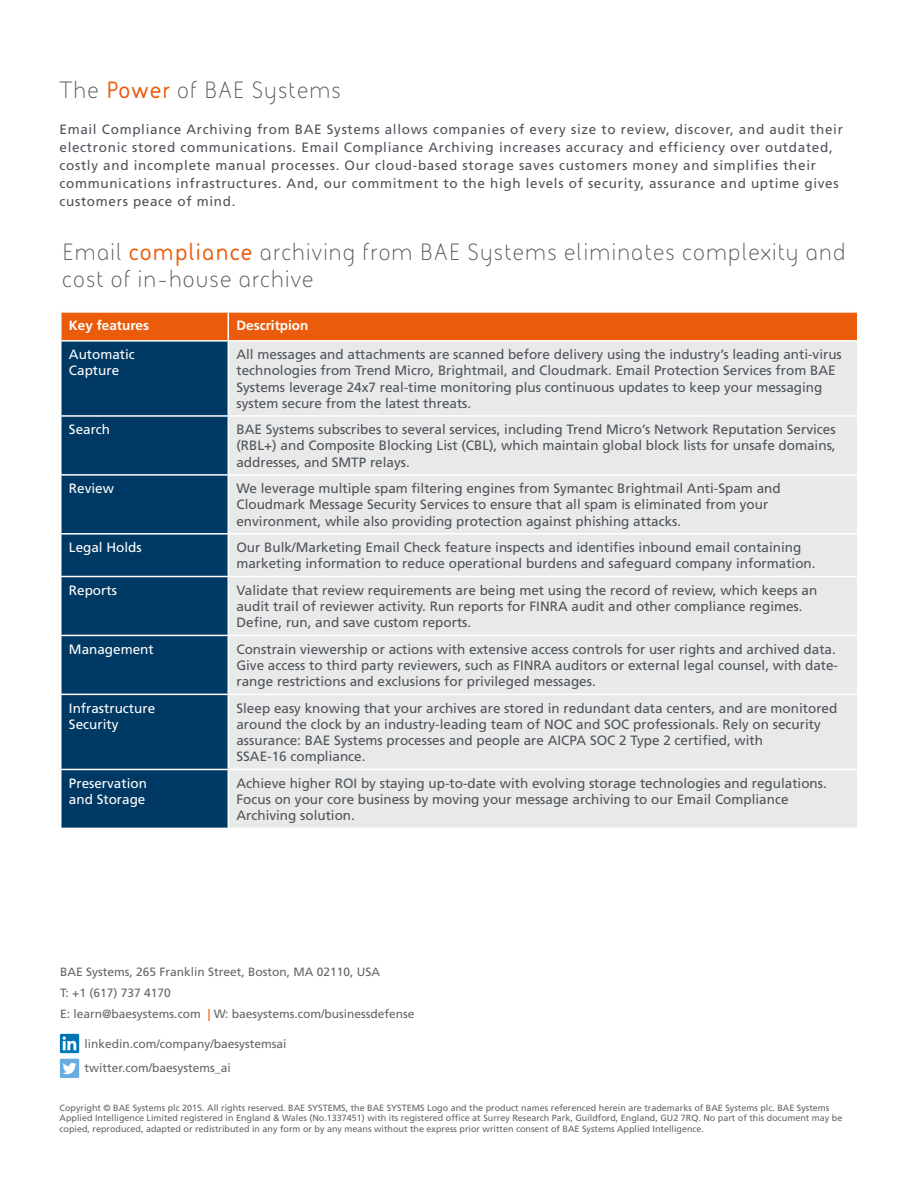
<style>
.page{position:relative;width:918px;height:1188px;background:#fff}
.page>*{position:absolute;margin:0;border:0;box-sizing:border-box;transform-origin:0 0}
.t1{font:24px/27px "BAE Systems";letter-spacing:.05em;color:#50535a}
.t2{font:13.5px/16.2px "Frutiger LT Std";color:#50535a}
.t3{font:13.5px/18px "Frutiger LT Std";letter-spacing:.05em;color:#50535a}
.t4{font:13.5px/16.2px "Frutiger LT Std";color:#fff}
.t5{font:700 13.5px "Frutiger LT Std";color:#fff}
.t6{font:12px/21px "Frutiger LT Std";color:#646569}
.t7{font:12px "Frutiger LT Std";color:#65656a}
.t8{font:9px/10.8px "Frutiger LT Std";color:#646569}
.s1{font-weight:700;color:#ea5b0c}
.s2{color:#fc4c03}
</style>
<div class="page">
<div style="left:62px;top:342px;width:166px;height:486px;background:#003963"></div>
<div style="left:229px;top:342px;width:628px;height:486px;background:#e8e9e9"></div>
<div style="left:61px;top:312px;width:797px;height:28px;background:#ea5b0c"></div>
<hr style="left:60px;top:415px;width:168px;height:2px;background:#fff">
<hr style="left:60px;top:474px;width:168px;height:2px;background:#fff">
<hr style="left:60px;top:533px;width:168px;height:2px;background:#fff">
<hr style="left:60px;top:576px;width:168px;height:1px;background:#fff">
<hr style="left:60px;top:635px;width:168px;height:1px;background:#fff">
<hr style="left:60px;top:694px;width:168px;height:1px;background:#fff">
<hr style="left:60px;top:769px;width:168px;height:1px;background:#fff">
<hr style="left:228px;top:415px;width:630px;height:2px;background:#fff">
<hr style="left:228px;top:474px;width:630px;height:2px;background:#fff">
<hr style="left:228px;top:533px;width:630px;height:2px;background:#fff">
<hr style="left:228px;top:576px;width:630px;height:1px;background:#fff">
<hr style="left:228px;top:635px;width:630px;height:1px;background:#fff">
<hr style="left:228px;top:694px;width:630px;height:1px;background:#fff">
<hr style="left:228px;top:769px;width:630px;height:1px;background:#fff">
<svg style="left:60px;top:1034px;width:19px;height:19px"></svg>
<svg style="left:63px;top:1036px;width:13px;height:14px"></svg>
<div style="left:60px;top:1059px;width:19px;height:19px;background:#69acdf"></div>
<svg style="left:63px;top:1063px;width:14px;height:11px"></svg>
<h1 class="t1" style="left:60px;top:76px;width:283px">The <span class="s1">Power</span> of BAE Systems</h1>
<p class="t3" style="left:60px;top:120px;width:785px">Email Compliance Archiving from BAE Systems allows companies of every size to review, discover, and audit their electronic stored communications. Email Compliance Archiving increases accuracy and efficiency over outdated, costly and incomplete manual processes. Our cloud-based storage saves customers money and simplifies their communications infrastructures. And, our commitment to the high levels of security, assurance and uptime gives customers peace of mind.</p>
<h1 class="t1" style="left:62px;top:238px;width:785px">Email <span class="s1">compliance</span> archiving from BAE Systems eliminates complexity and cost of in-house archive</h1>
<p class="t5" style="left:69px;top:318px;width:82px">Key features</p>
<p class="t5" style="left:236px;top:318px;width:73px">Descritpion</p>
<p class="t4" style="left:69px;top:346px;width:68px">Automatic<br>Capture</p>
<p class="t2" style="left:236px;top:346px;width:607px">All messages and attachments are scanned before delivery using the industry’s leading anti-virus technologies from Trend Micro, Brightmail, and Cloudmark. Email Protection Services from BAE Systems leverage 24x7 real-time monitoring plus continuous updates to keep your messaging system secure from the latest threats.</p>
<p class="t4" style="left:69px;top:422px;width:43px">Search</p>
<p class="t2" style="left:236px;top:422px;width:601px;text-align:justify">BAE Systems subscribes to several services, including Trend Micro’s Network Reputation Services (RBL+) and Composite Blocking List (CBL), which maintain global block lists for unsafe domains, addresses, and SMTP relays.</p>
<p class="t4" style="left:69px;top:480px;width:47px">Review</p>
<p class="t2" style="left:236px;top:480px;width:546px">We leverage multiple spam filtering engines from Symantec Brightmail Anti-Spam and<br>Cloudmark Message Security Services to ensure that all spam is eliminated from your environment, while also providing protection against phishing attacks.</p>
<p class="t4" style="left:69px;top:539px;width:74px">Legal Holds</p>
<p class="t2" style="left:236px;top:539px;width:581px">Our Bulk/Marketing Email Check feature inspects and identifies inbound email containing marketing information to reduce operational burdens and safeguard company information.</p>
<p class="t4" style="left:69px;top:582px;width:50px">Reports</p>
<p class="t2" style="left:236px;top:582px;width:582px">Validate that review requirements are being met using the record of review, which keeps an audit trail of reviewer activity. Run reports for FINRA audit and other compliance regimes.<br>Define, run, and save custom reports.</p>
<p class="t4" style="left:69px;top:641px;width:86px">Management</p>
<p class="t2" style="left:236px;top:641px;width:603px">Constrain viewership or actions with extensive access controls for user rights and archived data.<br>Give access to third party reviewers, such as FINRA auditors or external legal counsel, with date&shy;range restrictions and exclusions for privileged messages.</p>
<p class="t4" style="left:69px;top:700px;width:88px">Infrastructure<br>Security</p>
<p class="t2" style="left:236px;top:700px;width:602px">Sleep easy knowing that your archives are stored in redundant data centers, and are monitored around the clock by an industry-leading team of NOC and SOC professionals. Rely on security assurance: BAE Systems processes and people are AICPA SOC 2 Type 2 certified, with<br>SSAE-16 compliance.</p>
<p class="t4" style="left:69px;top:775px;width:80px">Preservation and Storage</p>
<p class="t2" style="left:236px;top:775px;width:592px">Achieve higher ROI by staying up-to-date with evolving storage technologies and regulations.<br>Focus on your core business by moving your message archiving to our Email Compliance<br>Archiving solution.</p>
<p class="t6" style="left:60px;top:962px;width:356px">BAE Systems, 265 Franklin Street, Boston, MA 02110, USA<br>T: +1 (617) 737 4170<br>E: learn@baesystems.com <span class="s2">|</span> W: baesystems.com/businessdefense</p>
<p class="t7" style="left:85px;top:1037px;width:204px">linkedin.com/company/baesystemsai</p>
<p class="t7" style="left:85px;top:1061px;width:148px">twitter.com/baesystems_ai</p>
<p class="t8" style="left:60px;top:1102px;width:784px">Copyright © BAE Systems plc 2015. All rights reserved. BAE SYSTEMS, the BAE SYSTEMS Logo and the product names referenced herein are trademarks of BAE Systems plc. BAE Systems<br>Applied Intelligence Limited registered in England &amp; Wales (No.1337451) with its registered office at Surrey Research Park, Guildford, England, GU2 7RQ. No part of this document may be copied, reproduced, adapted or redistributed in any form or by any means without the express prior written consent of BAE Systems Applied Intelligence.</p>
</div>
